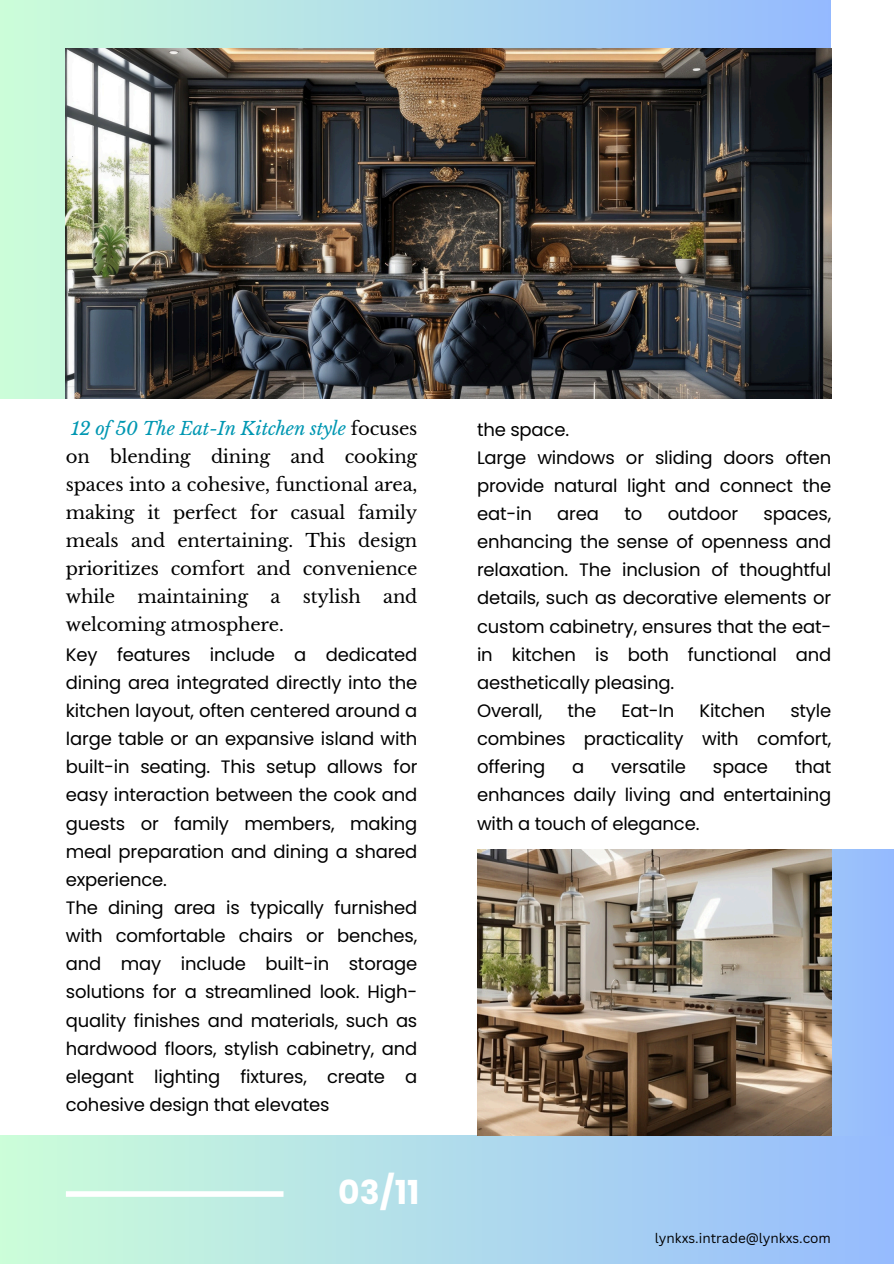
<style>
.page{position:relative;width:894px;height:1264px;background:#fff}
.page>*{position:absolute;margin:0;border:0;box-sizing:border-box;transform-origin:0 0}
.t1{font:700 33px "Poppins";color:#fff}
.t2{font:18px/28.2px "Poppins";letter-spacing:-.01em;color:#000}
.t3{font:13.5px "Canva Sans";color:#000}
.s1{font-family:"Libre Baskerville";font-style:italic;color:#0097b2}
.s2{font-family:"Libre Baskerville"}
</style>
<div class="page">
<div style="left:0;top:0;width:830px;height:398px;background:linear-gradient(to right,#ccfdd9,#94baff)"></div>
<div style="left:0;top:1135px;width:893px;height:128px;background:linear-gradient(to right,#ccfed9,#96bbfe)"></div>
<div style="left:66px;top:1191px;width:217px;height:5px;background:#fff"></div>
<div style="left:477px;top:849px;width:415px;height:286px;background:#99bffc"></div>
<img style="left:66px;top:48px;width:764px;height:350px">
<img style="left:477px;top:849px;width:353px;height:286px">
<p class="t2" style="left:66px;top:414px;width:353px"><span class="s1">12 of 50 The Eat-In Kitchen style</span> <span class="s2">focuses on blending dining and cooking spaces into a cohesive, functional area, making it perfect for casual family meals and entertaining. This design prioritizes comfort and convenience while maintaining a stylish and welcoming atmosphere.<br></span>Key features include a dedicated dining area integrated directly into the kitchen layout, often centered around a large table or an expansive island with built-in seating. This setup allows for easy interaction between the cook and guests or family members, making meal preparation and dining a shared experience.</p>
<h1 class="t2" style="left:66px;top:893px;width:353px;text-align:justify">The dining area is typically furnished with comfortable chairs or benches, and may include built-in storage solutions for a streamlined look. High&shy;quality finishes and materials, such as hardwood floors, stylish cabinetry, and elegant lighting fixtures, create a cohesive design that elevates</h1>
<p class="t1" style="left:338px;top:1169px;width:83px">03/11</p>
<p class="t2" style="left:477px;top:415px;width:355px">the space.<br>Large windows or sliding doors often provide natural light and connect the eat-in</p>
<p class="t2" style="left:557px;top:499px;width:43px">area</p>
<p class="t2" style="left:624px;top:499px;width:19px">to</p>
<p class="t2" style="left:667px;top:499px;width:72px">outdoor</p>
<p class="t2" style="left:477px;top:499px;width:355px;text-indent:286px">spaces, enhancing the sense of openness and relaxation. The inclusion of thoughtful details, such as decorative elements or custom cabinetry, ensures that the eat&shy;in kitchen is both functional and aesthetically pleasing.<br>Overall,</p>
<p class="t2" style="left:567px;top:696px;width:30px">the</p>
<p class="t2" style="left:621px;top:696px;width:54px">Eat-In</p>
<p class="t2" style="left:699px;top:696px;width:67px">Kitchen</p>
<p class="t2" style="left:477px;top:696px;width:355px;text-align:justify;text-indent:313px">style combines practicality with comfort, offering</p>
<p class="t2" style="left:572px;top:753px;width:14px">a</p>
<p class="t2" style="left:611px;top:753px;width:76px">versatile</p>
<p class="t2" style="left:712px;top:753px;width:57px">space</p>
<p class="t2" style="left:477px;top:753px;width:355px;text-align:justify;text-indent:318px">that enhances daily living and entertaining with a touch of elegance.</p>
<h2 class="t3" style="left:654px;top:1228px;width:177px">lynkxs.intrade@lynkxs.com</h2>
</div>
